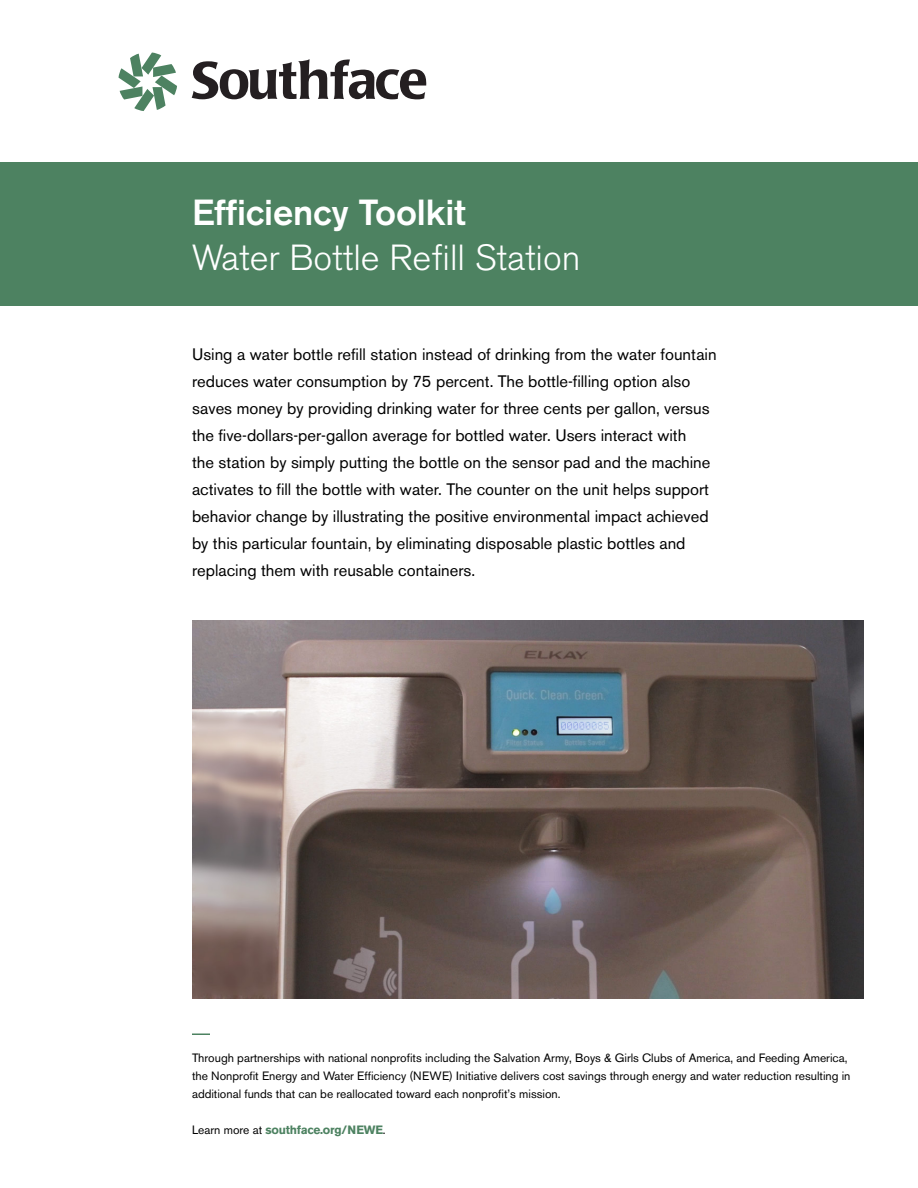
<style>
.page{position:relative;width:918px;height:1188px;background:#fff}
.page>*{position:absolute;margin:0;border:0;box-sizing:border-box;transform-origin:0 0}
.t1{font:300 36px "Akzidenz Grotesk BE";color:#fff}
.t2{font:500 36px "Akzidenz Grotesk BE";color:#fff}
.body_copy{font:16.5px/27px "Akzidenz Grotesk BE";color:#000}
.t3{font:12px/18px "Akzidenz Grotesk BE";color:#000}
.t4{font:700 12px "Akzidenz Grotesk BE";letter-spacing:-.02em;color:#4d8261}
.s1{font-weight:400;color:#000}
</style>
<div class="page">
<div style="left:0;top:162px;width:918px;height:144px;background:#4d8261"></div>
<svg style="left:192px;top:59px;width:234px;height:40px"></svg>
<svg style="left:119px;top:53px;width:58px;height:58px"></svg>
<svg style="left:192px;top:1034px;width:18px;height:1px"></svg>
<img style="left:192px;top:621px;width:672px;height:378px">
<h1 class="t2" style="left:192px;top:190px;width:275px">Efficiency Toolkit</h1>
<h1 class="t1" style="left:192px;top:237px;width:390px">Water Bottle Refill Station</h1>
<p class="body_copy" style="left:192px;top:341px;width:526px">Using a water bottle refill station instead of drinking from the water fountain reduces water consumption by 75 percent. The bottle-filling option also saves money by providing drinking water for three cents per gallon, versus the five-dollars-per-gallon average for bottled water. Users interact with<br>the station by simply putting the bottle on the sensor pad and the machine activates to fill the bottle with water. The counter on the unit helps support behavior change by illustrating the positive environmental impact achieved by this particular fountain, by eliminating disposable plastic bottles and replacing them with reusable containers.</p>
<p class="t3" style="left:192px;top:1049px;width:660px">Through partnerships with national nonprofits including the Salvation Army, Boys &amp; Girls Clubs of America, and Feeding America, the Nonprofit Energy and Water Efficiency (NEWE) Initiative delivers cost savings through energy and water reduction resulting in additional funds that can be reallocated toward each nonprofit’s mission.</p>
<p class="t4" style="left:192px;top:1123px;width:195px"><span class="s1">Learn more at</span> southface.org/NEWE<span class="s1">.</span></p>
</div>
